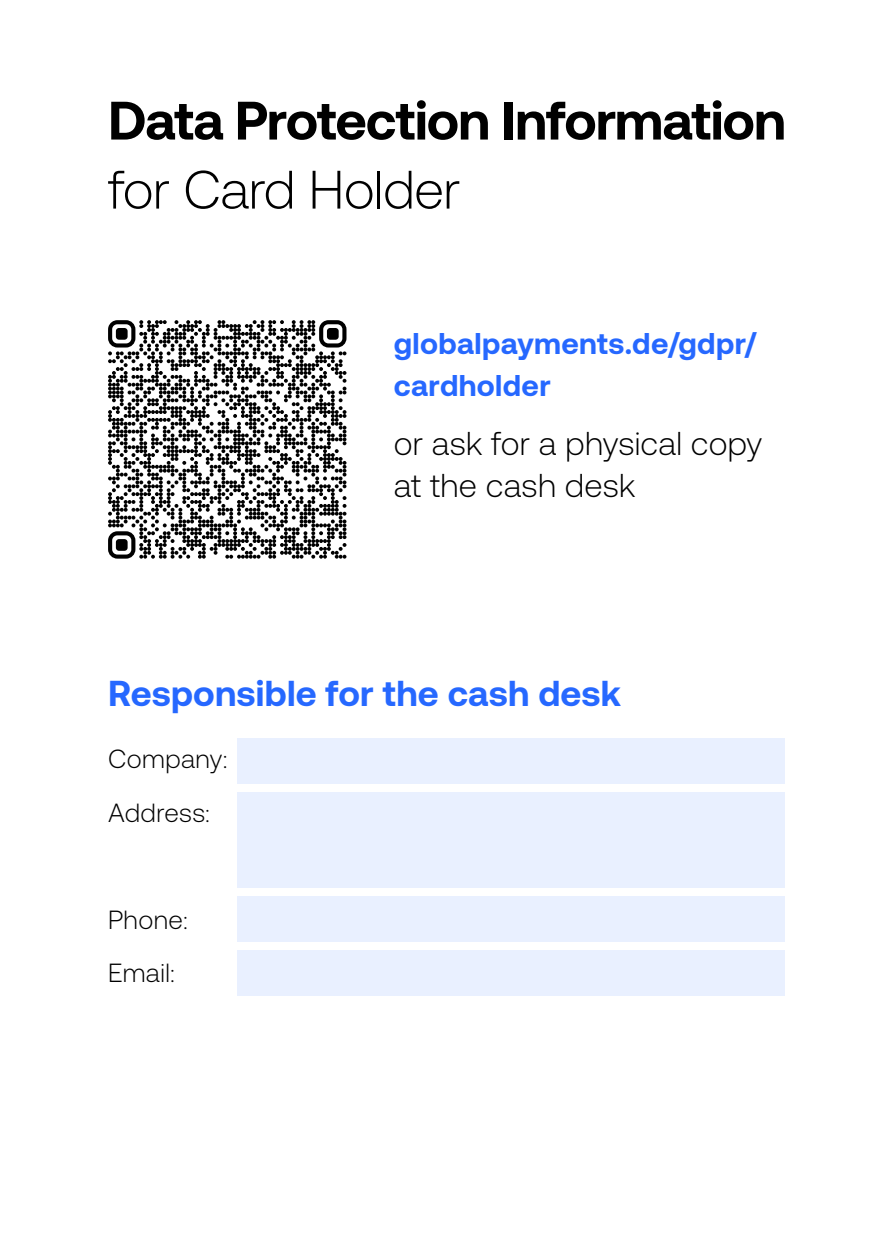
<style>
.page{position:relative;width:893px;height:1259px;background:#fff}
.page>*{position:absolute;margin:0;border:0;box-sizing:border-box;transform-origin:0 0}
.t1{font:700 54px "GP Commerce";letter-spacing:-.02em;color:#000}
.t2{font:300 54px "GP Commerce";letter-spacing:-.01em;color:#000}
.t3{font:700 36px "GP Commerce";letter-spacing:.005em;color:#2668ff}
.t4{font:300 33px/42px "GP Commerce";letter-spacing:.005em;color:#000}
.t5{font:700 30px/42px "GP Commerce";letter-spacing:.015em;color:#2668ff}
.t6{font:300 26.4px/53.4px "GP Commerce";letter-spacing:.015em;color:#000}
</style>
<div class="page">
<svg style="left:108px;top:320px;width:238px;height:238px"></svg>
<div style="left:238px;top:950px;width:547px;height:46px;background:#e9f0ff"></div>
<div style="left:238px;top:738px;width:547px;height:45px;background:#e9f0ff"></div>
<div style="left:238px;top:792px;width:547px;height:96px;background:#e9f0ff"></div>
<div style="left:238px;top:896px;width:547px;height:46px;background:#e9f0ff"></div>
<h1 class="t1" style="left:108px;top:90px;width:679px">Data Protection Information</h1>
<h1 class="t2" style="left:108px;top:160px;width:354px">for Card Holder</h1>
<p class="t5" style="left:394px;top:322px;width:364px">globalpayments.de/gdpr/ cardholder</p>
<p class="t4" style="left:394px;top:423px;width:370px">or ask for a physical copy at the cash desk</p>
<p class="t3" style="left:108px;top:673px;width:514px">Responsible for the cash desk</p>
<p class="t6" style="left:108px;top:732px;width:121px">Company:<br>Address:</p>
<p class="t6" style="left:108px;top:893px;width:81px">Phone:<br>Email:</p>
</div>
